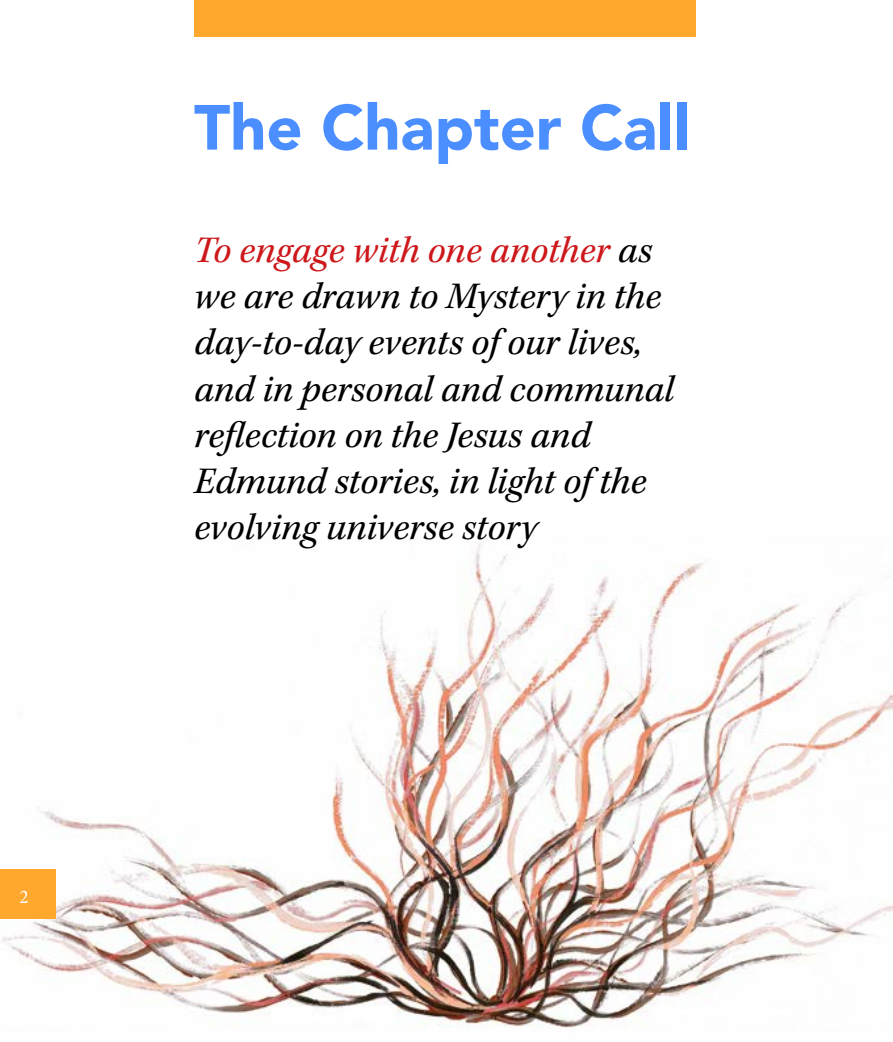
<style>
.page{position:relative;width:893px;height:1042px;background:#fff}
.page>*{position:absolute;margin:0;border:0;box-sizing:border-box;transform-origin:0 0}
.t1{font:900 63px "Avenir";color:#4b8eff}
.t2{font:italic 38.5px/46.2px "Kepler Std";color:#000}
.t3{font:19.25px "Minion Pro";color:#fff}
.s1{color:#cd171a}
</style>
<div class="page">
<img style="left:2px;top:0;width:890px;height:1028px">
<div style="left:0;top:869px;width:55px;height:50px;background:#ffa82d"></div>
<div style="left:194px;top:0;width:501px;height:36px;background:#ffa82d"></div>
<p class="t3" style="left:20px;top:884px;width:11px">2</p>
<p class="t1" style="left:194px;top:87px;width:497px">The Chapter Call</p>
<p class="t2" style="left:194px;top:228px;width:481px"><span class="s1">To engage with one another</span> as we are drawn to Mystery in the day-to-day events of our lives, and in personal and communal reflection on the Jesus and<br>Edmund stories, in light of the evolving universe story</p>
</div>
